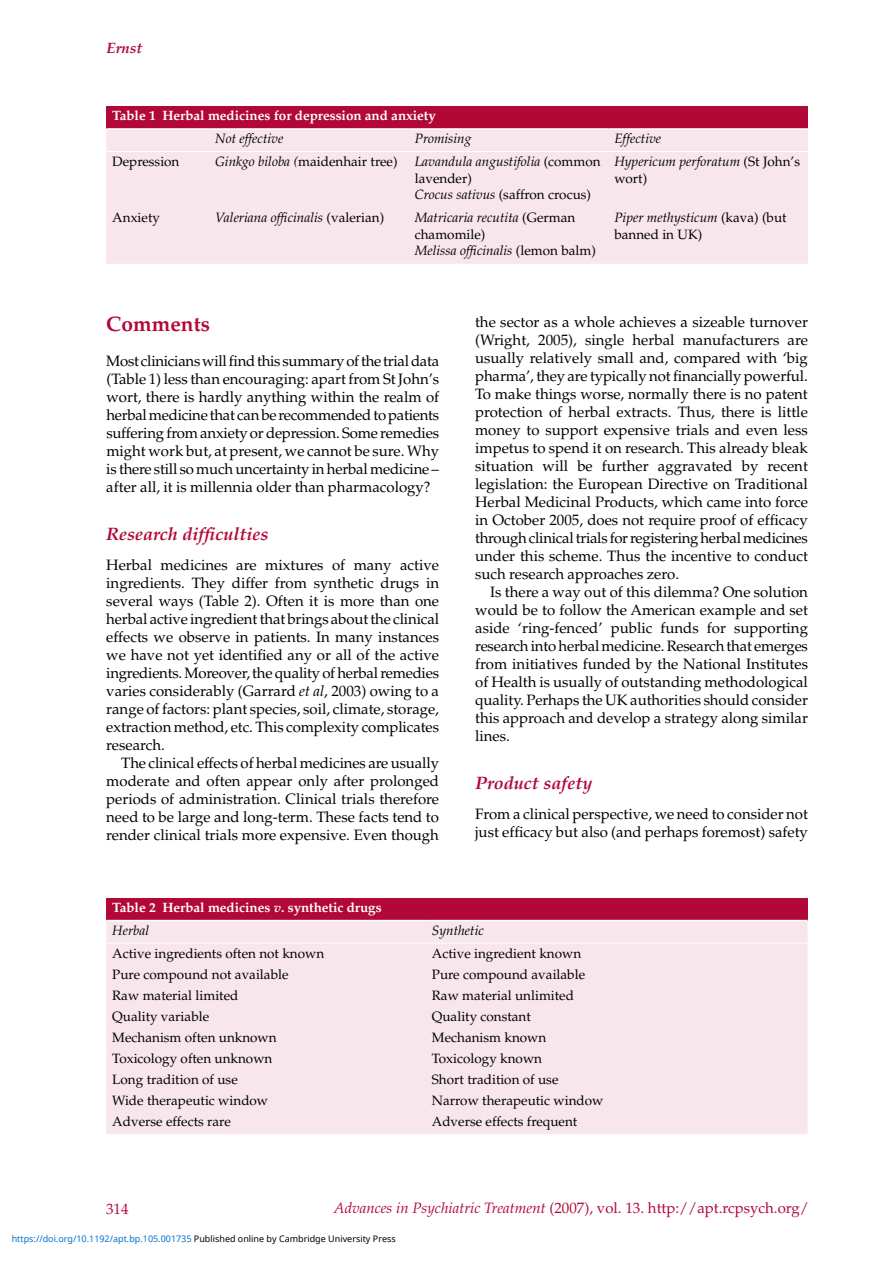
<style>
.page{position:relative;width:893px;height:1263px;background:#fff}
.page>*{position:absolute;margin:0;border:0;box-sizing:border-box;transform-origin:0 0}
.t1{font:700 21px "Palatino";color:#b20838}
.t2{font:italic 700 18px "Palatino";color:#b20838}
.t3{font:15px/18px "Palatino";color:#000;text-align:justify}
.t4{font:15px "Palatino";color:#b20838}
.t5{font:italic 700 15px "Palatino";color:#b20838}
.t6{font:13.5px/21px "Palatino";color:#000}
.t7{font:italic 13.5px/16.5px "Palatino";color:#000}
.t8{font:700 13.5px/22.5px "Palatino";letter-spacing:-.005em;color:#fff}
.t9{font:9px "Noto Sans";color:#0172cf}
.s1{font-style:italic}
.s2{font-style:normal}
.s3{font-weight:400;font-style:italic;color:#000}
.s4{color:#000}
</style>
<div class="page">
<div style="left:106px;top:898px;width:701px;height:22px;background:#b20838"></div>
<div style="left:106px;top:921px;width:701px;height:213px;background:#f7e6eb"></div>
<hr style="left:106px;top:943px;width:320px;height:1px;background:#fff">
<hr style="left:426px;top:943px;width:381px;height:1px;background:#fff">
<div style="left:106px;top:106px;width:702px;height:23px;background:#b20838"></div>
<div style="left:106px;top:130px;width:702px;height:134px;background:#f7e6eb"></div>
<hr style="left:106px;top:128px;width:103px;height:2px;background:#fff">
<hr style="left:209px;top:128px;width:200px;height:2px;background:#fff">
<hr style="left:409px;top:128px;width:199px;height:2px;background:#fff">
<hr style="left:608px;top:128px;width:200px;height:2px;background:#fff">
<hr style="left:106px;top:151px;width:103px;height:1px;background:#fff">
<hr style="left:209px;top:151px;width:200px;height:1px;background:#fff">
<hr style="left:409px;top:151px;width:199px;height:1px;background:#fff">
<hr style="left:608px;top:151px;width:200px;height:1px;background:#fff">
<p class="t5" style="left:107px;top:40px;width:37px">Ernst</p>
<p class="t8" style="left:112px;top:105px;width:325px">Table 1 Herbal medicines for depression and anxiety</p>
<p class="t7" style="left:215px;top:130px;width:70px">Not effective</p>
<p class="t7" style="left:415px;top:130px;width:58px">Promising</p>
<p class="t7" style="left:614px;top:130px;width:48px">Effective</p>
<p class="t6" style="left:112px;top:151px;width:69px">Depression</p>
<p class="t6" style="left:215px;top:151px;width:184px"><span class="s1">Ginkgo biloba (</span>maidenhair tree)</p>
<p class="t7" style="left:415px;top:154px;width:187px">Lavandula angustifolia <span class="s2">(common lavender)<br></span>Crocus sativus <span class="s2">(saffron crocus)</span></p>
<p class="t7" style="left:614px;top:154px;width:187px">Hypericum perforatum <span class="s2">(St John’s wort)</span></p>
<p class="t6" style="left:112px;top:207px;width:49px">Anxiety</p>
<p class="t7" style="left:215px;top:210px;width:171px">Valeriana officinalis <span class="s2">(valerian)</span></p>
<p class="t7" style="left:415px;top:210px;width:183px">Matricaria recutita <span class="s2">(German chamomile)<br></span>Melissa officinalis <span class="s2">(lemon balm)</span></p>
<p class="t6" style="left:614px;top:210px;width:174px;line-height:16.5px"><span class="s1">Piper methysticum</span> (kava) (but banned in UK)</p>
<h1 class="t1" style="left:106px;top:312px;width:105px">Comments</h1>
<p class="t3" style="left:106px;top:352px;width:334px">Most clinicianswillfindthis summaryofthe trialdata (Table 1) less than encouraging: apart from St John’s wort, there is hardly anything within the realm of herbalmedicine that canbe recommendedtopatients suffering from anxiety or depression. Some remedies might work but, at present, we cannot be sure. Why is there still so much uncertainty in herbal medicine – after all, it is millennia older than pharmacology?</p>
<p class="t2" style="left:106px;top:523px;width:164px">Research difficulties</p>
<p class="t3" style="left:106px;top:556px;width:334px">Herbal medicines are mixtures of many active ingredients. They differ from synthetic drugs in several ways (Table 2). Often it is more than one herbal active ingredient that brings about the clinical effects we observe in patients. In many instances we have not yet identified any or all of the active ingredients. Moreover, the quality of herbal remedies varies considerably (Garrard <span class="s1">et al</span>, 2003) owing to a range of factors: plant species, soil, climate, storage, extraction method, etc. This complexity complicates research.</p>
<p class="t3" style="left:106px;top:754px;width:334px;text-indent:15px">The clinical effects of herbal medicines are usually moderate and often appear only after prolonged periods of administration. Clinical trials therefore need to be large and long-term. These facts tend to render clinical trials more expensive. Even though</p>
<p class="t3" style="left:475px;top:313px;width:334px">the sector as a whole achieves a sizeable turnover (Wright, 2005), single herbal manufacturers are usually relatively small and, compared with ‘big pharma’, they are typically not financially powerful.<br>To make things worse, normally there is no patent protection of herbal extracts. Thus, there is little money to support expensive trials and even less impetus to spend it on research. This already bleak situation will be further aggravated by recent legislation: the European Directive on Traditional Herbal Medicinal Products, which came into force in October 2005, does not require proof of efficacy throughclinicaltrials forregistering herbalmedicines under this scheme. Thus the incentive to conduct such research approaches zero.</p>
<p class="t3" style="left:475px;top:583px;width:334px;text-indent:15px">Is there a way out of this dilemma? One solution would be to follow the American example and set aside ‘ring-fenced’ public funds for supporting research into herbal medicine. Research that emerges from initiatives funded by the National Institutes of Health is usually of outstanding methodological quality. Perhaps the UK authorities should consider this approach and develop a strategy along similar lines.</p>
<p class="t2" style="left:475px;top:772px;width:119px">Product safety</p>
<p class="t3" style="left:475px;top:805px;width:334px">From a clinical perspective, we need to consider not just efficacy but also (and perhaps foremost) safety</p>
<p class="t8" style="left:112px;top:896px;width:271px">Table 2 Herbal medicines <span class="s1">v</span>. synthetic drugs<br><span class="s3">Herbal</span></p>
<p class="t7" style="left:432px;top:922px;width:54px">Synthetic</p>
<p class="t6" style="left:112px;top:943px;width:213px">Active ingredients often not known<br>Pure compound not available<br>Raw material limited<br>Quality variable<br>Mechanism often unknown<br>Toxicology often unknown<br>Long tradition of use<br>Wide therapeutic window<br>Adverse effects rare</p>
<p class="t6" style="left:432px;top:943px;width:173px">Active ingredient known<br>Pure compound available<br>Raw material unlimited<br>Quality constant<br>Mechanism known<br>Toxicology known<br>Short tradition of use<br>Narrow therapeutic window<br>Adverse effects frequent</p>
<p class="t4" style="left:106px;top:1200px;width:24px">314</p>
<p class="t4" style="left:334px;top:1199px;width:477px"><span class="s1">Advances in Psychiatric Treatment</span> (2007), vol. 13. http://apt.rcpsych.org/</p>
<p class="t9" style="left:12px;top:1232px;width:386px">https://doi.org/10.1192/apt.bp.105.001735 <span class="s4">Published online by Cambridge University Press</span></p>
</div>
